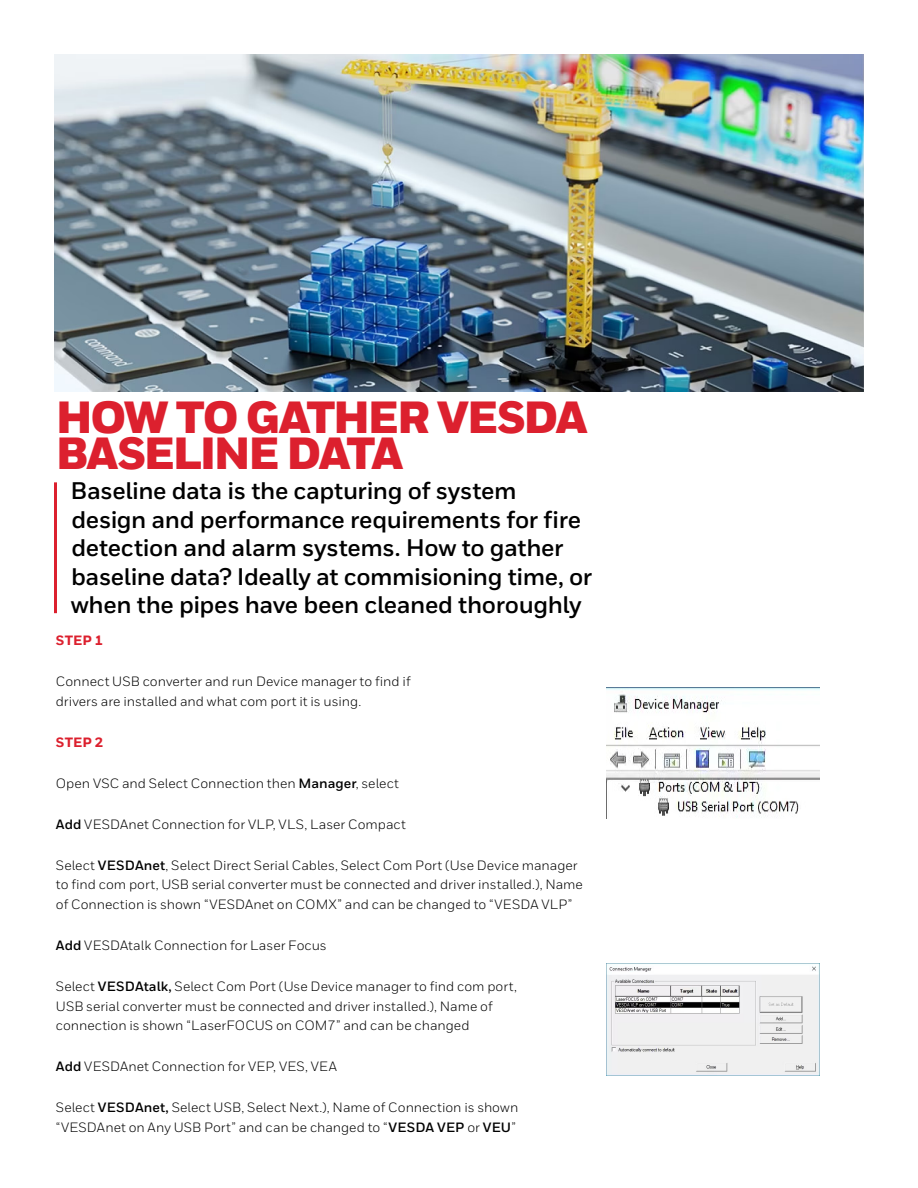
<style>
.page{position:relative;width:918px;height:1188px;background:#fff}
.page>*{position:absolute;margin:0;border:0;box-sizing:border-box;transform-origin:0 0}
.t1{font:900 45px/36px "Honeywell Sans";letter-spacing:-.05em;color:#dc202e}
.t2{font:700 24px/28.5px "Honeywell Sans";letter-spacing:-.015em;color:#000}
.t3{font:13.5px/19.5px "Honeywell Sans";color:#000}
.t4{font:800 13.5px "Honeywell Sans";letter-spacing:.005em;color:#dc202e}
.s1{font-weight:700}
</style>
<div class="page">
<hr style="left:54px;top:482px;width:3px;height:131px;background:#dc202e">
<img style="left:54px;top:54px;width:810px;height:338px">
<img style="left:606px;top:688px;width:213px;height:130px">
<img style="left:606px;top:963px;width:213px;height:113px">
<h1 class="t1" style="left:56px;top:401px;width:534px">HOW TO GATHER VESDA<br>BASELINE DATA</h1>
<h2 class="t2" style="left:71px;top:477px;width:523px">Baseline data is the capturing of system design and performance requirements for fire detection and alarm systems. How to gather baseline data? Ideally at commisioning time, or when the pipes have been cleaned thoroughly</h2>
<p class="t4" style="left:56px;top:632px;width:49px">STEP 1</p>
<p class="t3" style="left:56px;top:672px;width:356px">Connect USB converter and run Device manager to find if drivers are installed and what com port it is using.</p>
<p class="t4" style="left:56px;top:734px;width:49px">STEP 2</p>
<p class="t3" style="left:56px;top:773px;width:345px">Open VSC and Select Connection then <span class="s1">Manager</span>, select</p>
<p class="t3" style="left:56px;top:814px;width:351px"><span class="s1">Add</span> VESDAnet Connection for VLP, VLS, Laser Compact</p>
<p class="t3" style="left:56px;top:856px;width:529px">Select <span class="s1">VESDAnet</span>, Select Direct Serial Cables, Select Com Port (Use Device manager to find com port, USB serial converter must be connected and driver installed.), Name of Connection is shown “VESDAnet on COMX” and can be changed to “VESDA VLP”</p>
<p class="t3" style="left:56px;top:936px;width:272px"><span class="s1">Add</span> VESDAtalk Connection for Laser Focus</p>
<p class="t3" style="left:56px;top:977px;width:463px">Select <span class="s1">VESDAtalk,</span> Select Com Port (Use Device manager to find com port,<br>USB serial converter must be connected and driver installed.), Name of connection is shown “LaserFOCUS on COM7” and can be changed</p>
<p class="t3" style="left:56px;top:1057px;width:283px"><span class="s1">Add</span> VESDAnet Connection for VEP, VES, VEA</p>
<p class="t3" style="left:56px;top:1098px;width:464px">Select <span class="s1">VESDAnet,</span> Select USB, Select Next.), Name of Connection is shown “VESDAnet on Any USB Port” and can be changed to “<span class="s1">VESDA VEP</span> or <span class="s1">VEU</span>”</p>
</div>
